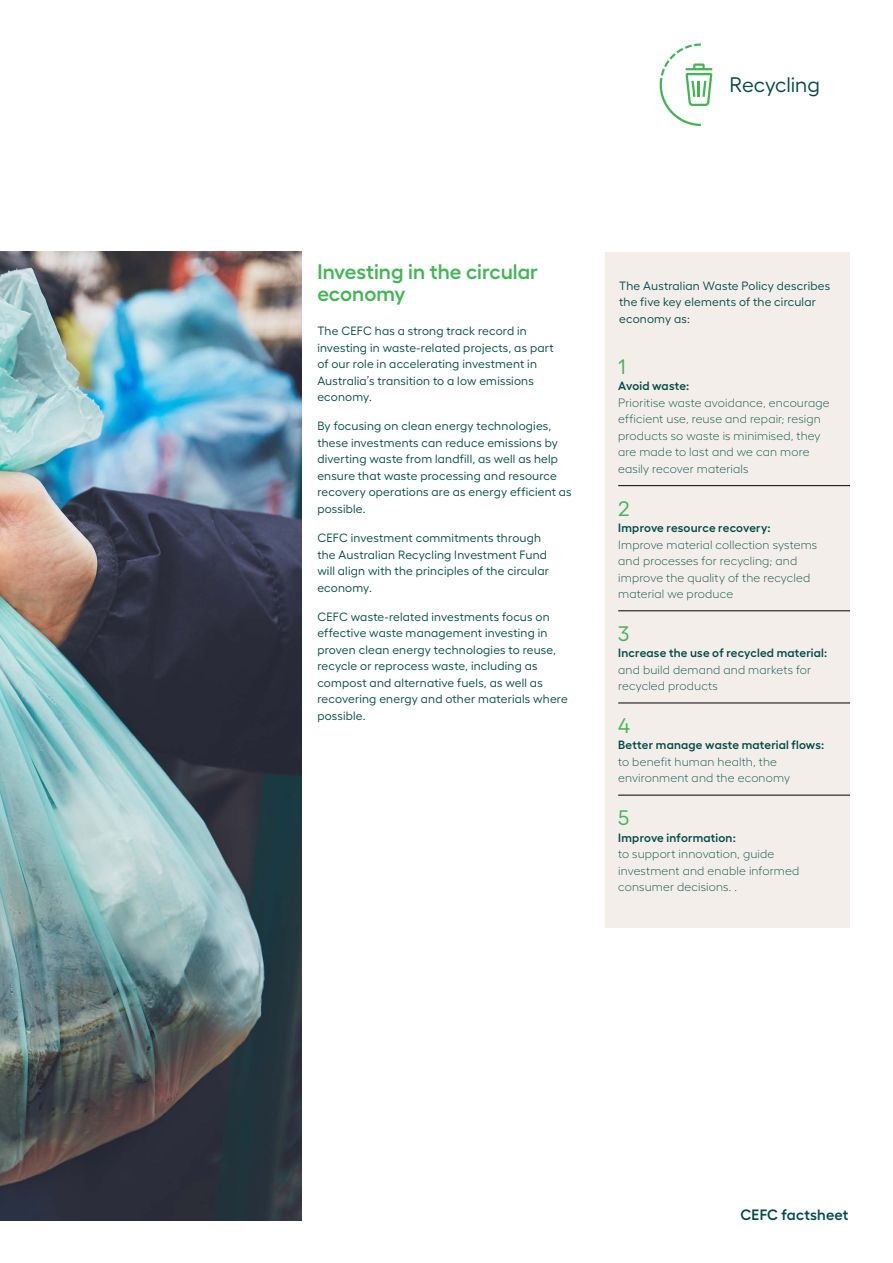
<style>
.page{position:relative;width:893px;height:1263px;background:#fff}
.page>*{position:absolute;margin:0;border:0;box-sizing:border-box;transform-origin:0 0}
.t1{font:600 21px/22.5px "Hellix";color:#41b654}
.t2{font:21px "Hellix";letter-spacing:-.005em;color:#004b45}
.t3{font:21px "Hellix";color:#41b654}
.t4{font:600 15px "Hellix";letter-spacing:.01em;color:#004b45}
.t5{font:12px/16.5px "Hellix";letter-spacing:.015em;color:#004b45}
.t6{font:300 12px/16.5px "Hellix";letter-spacing:.015em;color:#004b45}
.t7{font:600 12px "Hellix";letter-spacing:.015em;color:#004b45}
</style>
<div class="page">
<svg style="left:660px;top:44px;width:52px;height:82px"></svg>
<img style="left:0;top:252px;width:301px;height:968px">
<div style="left:606px;top:252px;width:244px;height:675px;background:#f3eeea"></div>
<hr style="left:618px;top:485px;width:232px;height:1px;background:#000">
<hr style="left:618px;top:610px;width:232px;height:1px;background:#000">
<hr style="left:618px;top:703px;width:232px;height:1px;background:#000">
<hr style="left:618px;top:795px;width:232px;height:1px;background:#000">
<h1 class="t2" style="left:730px;top:69px;width:92px">Recycling</h1>
<h1 class="t1" style="left:317px;top:258px;width:222px">Investing in the circular economy</h1>
<p class="t5" style="left:317px;top:321px;width:238px">The CEFC has a strong track record in investing in waste-related projects, as part of our role in accelerating investment in Australia’s transition to a low emissions economy.</p>
<p class="t5" style="left:317px;top:417px;width:256px">By focusing on clean energy technologies, these investments can reduce emissions by diverting waste from landfill, as well as help ensure that waste processing and resource recovery operations are as energy efficient as possible.</p>
<p class="t5" style="left:317px;top:528px;width:233px">CEFC investment commitments through the Australian Recycling Investment Fund will align with the principles of the circular economy.</p>
<p class="t5" style="left:317px;top:607px;width:252px">CEFC waste-related investments focus on effective waste management investing in proven clean energy technologies to reuse, recycle or reprocess waste, including as compost and alternative fuels, as well as recovering energy and other materials where possible.</p>
<p class="t5" style="left:619px;top:276px;width:213px">The Australian Waste Policy describes the five key elements of the circular economy as:</p>
<h1 class="t3" style="left:618px;top:350px;width:9px">1</h1>
<p class="t7" style="left:618px;top:377px;width:73px">Avoid waste:</p>
<p class="t6" style="left:618px;top:393px;width:213px">Prioritise waste avoidance, encourage efficient use, reuse and repair; resign products so waste is minimised, they are made to last and we can more easily recover materials</p>
<h1 class="t3" style="left:618px;top:492px;width:13px">2</h1>
<p class="t7" style="left:618px;top:518px;width:154px">Improve resource recovery:</p>
<p class="t6" style="left:618px;top:535px;width:201px">Improve material collection systems and processes for recycling; and improve the quality of the recycled material we produce</p>
<h1 class="t3" style="left:618px;top:617px;width:13px">3</h1>
<p class="t7" style="left:618px;top:643px;width:211px">Increase the use of recycled material:</p>
<p class="t6" style="left:618px;top:660px;width:195px">and build demand and markets for recycled products</p>
<h1 class="t3" style="left:618px;top:709px;width:14px">4</h1>
<p class="t7" style="left:618px;top:736px;width:208px">Better manage waste material flows:</p>
<p class="t6" style="left:618px;top:752px;width:173px">to benefit human health, the environment and the economy</p>
<h1 class="t3" style="left:618px;top:802px;width:13px">5</h1>
<p class="t7" style="left:618px;top:828px;width:119px">Improve information:</p>
<p class="t6" style="left:618px;top:844px;width:183px">to support innovation, guide investment and enable informed consumer decisions. .</p>
<p class="t4" style="left:740px;top:1203px;width:110px">CEFC factsheet</p>
</div>
